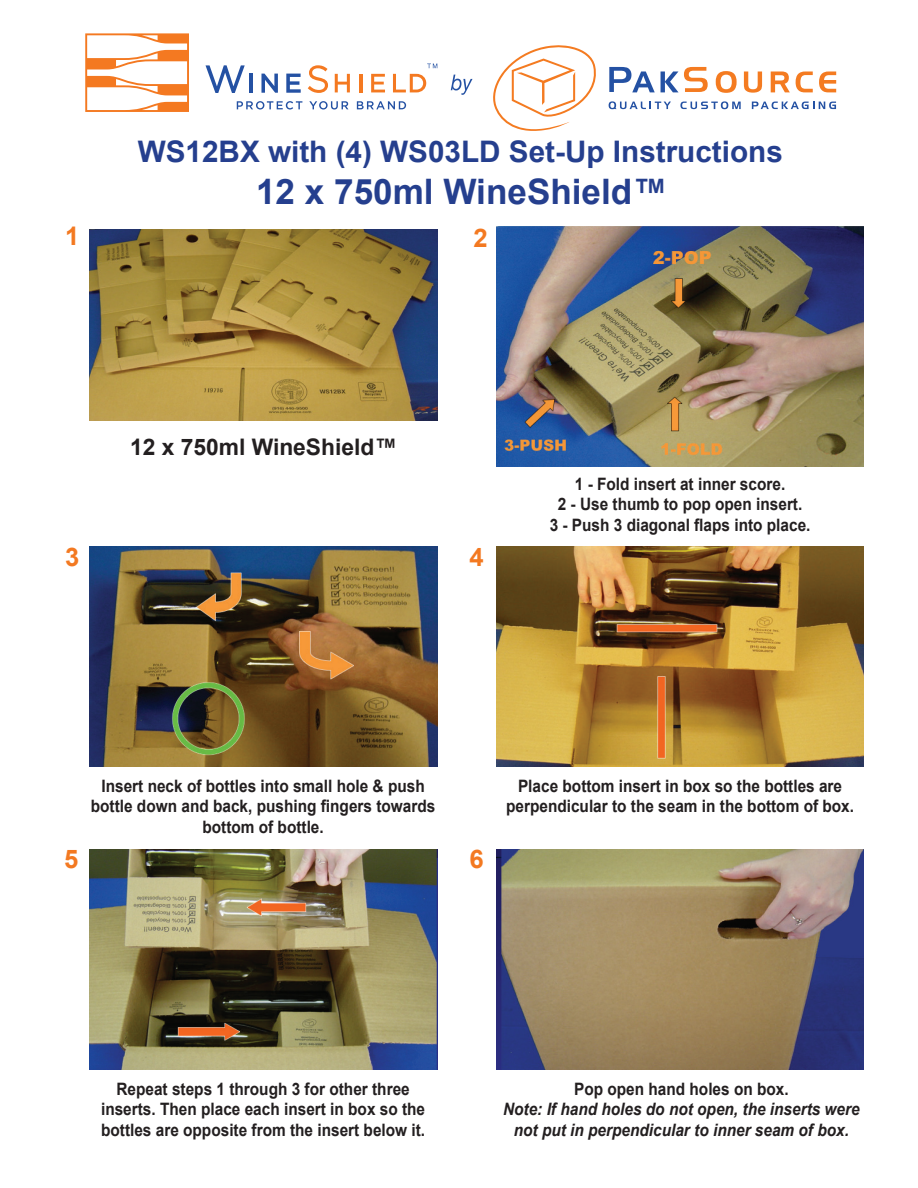
<style>
.page{position:relative;width:918px;height:1188px;background:#fff}
.page>*{position:absolute;margin:0;border:0;box-sizing:border-box;transform-origin:0 0}
.t1{font:700 35.1px "Arial";color:#253f8e}
.t2{font:700 29.7px "Arial";color:#253f8e}
.t3{font:700 25.65px "Arial";color:#f37921}
.t4{font:700 22.8px "Arial";color:#231f20}
.t5{font:700 17.1px/20.5px "Arial";color:#231f20;text-align:center;scale:.9 1}
.t6{font:italic 700 17.1px/20.5px "Arial";color:#231f20;text-align:center;scale:.9 1}
</style>
<div class="page">
<svg style="left:609px;top:67px;width:46px;height:25px"></svg>
<svg style="left:661px;top:67px;width:47px;height:25px"></svg>
<svg style="left:716px;top:71px;width:21px;height:22px"></svg>
<svg style="left:744px;top:71px;width:18px;height:22px"></svg>
<svg style="left:771px;top:71px;width:19px;height:21px"></svg>
<svg style="left:796px;top:71px;width:17px;height:21px"></svg>
<svg style="left:819px;top:71px;width:17px;height:21px"></svg>
<svg style="left:609px;top:101px;width:62px;height:8px"></svg>
<svg style="left:680px;top:101px;width:61px;height:8px"></svg>
<svg style="left:752px;top:102px;width:84px;height:7px"></svg>
<svg style="left:493px;top:45px;width:103px;height:86px"></svg>
<svg style="left:451px;top:75px;width:22px;height:20px"></svg>
<svg style="left:206px;top:65px;width:39px;height:28px"></svg>
<hr style="left:249px;top:74px;width:4px;height:19px;background:#2451a3">
<svg style="left:261px;top:74px;width:17px;height:19px"></svg>
<svg style="left:286px;top:74px;width:15px;height:19px"></svg>
<svg style="left:308px;top:65px;width:20px;height:28px"></svg>
<svg style="left:335px;top:74px;width:15px;height:18px"></svg>
<hr style="left:359px;top:74px;width:3px;height:18px;background:#f47921">
<svg style="left:371px;top:74px;width:14px;height:18px"></svg>
<svg style="left:393px;top:74px;width:33px;height:18px"></svg>
<svg style="left:427px;top:64px;width:10px;height:4px"></svg>
<svg style="left:85px;top:33px;width:104px;height:79px"></svg>
<svg style="left:237px;top:101px;width:65px;height:9px"></svg>
<svg style="left:309px;top:101px;width:39px;height:9px"></svg>
<svg style="left:357px;top:101px;width:49px;height:8px"></svg>
<img style="left:90px;top:229px;width:347px;height:192px">
<img style="left:496px;top:227px;width:368px;height:240px">
<img style="left:90px;top:547px;width:347px;height:219px">
<img style="left:496px;top:547px;width:368px;height:219px">
<img style="left:90px;top:849px;width:347px;height:221px">
<img style="left:496px;top:849px;width:368px;height:221px">
<h2 class="t2" style="left:138px;top:132px;width:647px">WS12BX with (4) WS03LD Set-Up Instructions</h2>
<h3 class="t3" style="left:65px;top:220px;width:16px">1</h3>
<h1 class="t1" style="left:256px;top:169px;width:413px">12 x 750ml WineShield™</h1>
<h3 class="t3" style="left:473px;top:221px;width:16px">2</h3>
<h3 class="t3" style="left:65px;top:540px;width:16px">3</h3>
<h3 class="t4" style="left:130px;top:432px;width:269px">12 x 750ml WineShield™</h3>
<h3 class="t3" style="left:470px;top:540px;width:16px">4</h3>
<p class="t5" style="left:550px;top:474px;width:291px">1 - Fold insert at inner score.<br>2 - Use thumb to pop open insert.<br>3 - Push 3 diagonal flaps into place.</p>
<p class="t5" style="left:91px;top:776px;width:384px">Insert neck of bottles into small hole &amp; push bottle down and back, pushing fingers towards bottom of bottle.</p>
<p class="t5" style="left:506px;top:776px;width:388px">Place bottom insert in box so the bottles are perpendicular to the seam in the bottom of box.</p>
<h3 class="t3" style="left:64px;top:842px;width:16px">5</h3>
<h3 class="t3" style="left:470px;top:842px;width:16px">6</h3>
<p class="t5" style="left:101px;top:1079px;width:362px">Repeat steps 1 through 3 for other three inserts. Then place each insert in box so the bottles are opposite from the insert below it.</p>
<p class="t5" style="left:574px;top:1079px;width:240px">Pop open hand holes on box.</p>
<p class="t6" style="left:503px;top:1100px;width:398px">Note: If hand holes do not open, the inserts were not put in perpendicular to inner seam of box.</p>
</div>
